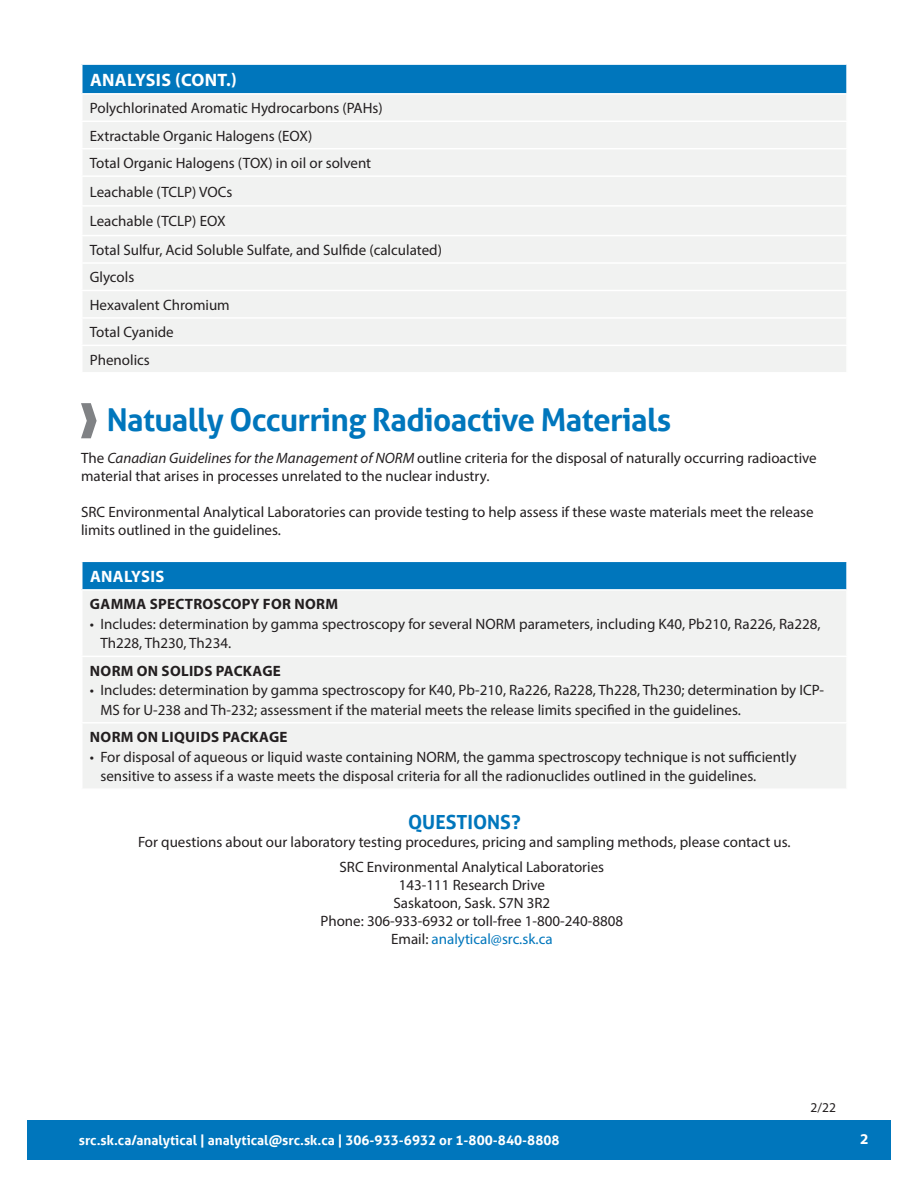
<style>
.page{position:relative;width:918px;height:1188px;background:#fff}
.page>*{position:absolute;margin:0;border:0;box-sizing:border-box;transform-origin:0 0}
.t1{font:700 31.5px "Aller";letter-spacing:-.02em;color:#0076bc}
.t2{font:700 19.5px "Aller";color:#0076bc}
.t3{font:700 18px "Myriad Pro";letter-spacing:.02em;color:#fff}
.t4{font:700 16.5px "Myriad Pro";letter-spacing:.02em;color:#fff}
.t5{font:15px/27.9px "Myriad Pro";color:#231f20}
.t6{font:700 15px "Myriad Pro";letter-spacing:.02em;color:#231f20}
.t7{font:700 15px "Myriad Pro";color:#fff}
.t8{font:700 13.5px "Aller";color:#fff}
.t9{font:13.5px "Myriad Pro";color:#231f20}
.s1{font-style:italic}
.s2{color:#0076bc}
</style>
<div class="page">
<div style="left:27px;top:1120px;width:864px;height:40px;background:#0076bc"></div>
<div style="left:82px;top:64px;width:765px;height:30px;background:#0076bc"></div>
<div style="left:83px;top:95px;width:763px;height:277px;background:#f1f2f1"></div>
<hr style="left:81px;top:63px;width:767px;height:2px;background:#fff">
<hr style="left:846px;top:65px;width:2px;height:28px;background:#fff">
<hr style="left:81px;top:93px;width:767px;height:2px;background:#fff">
<hr style="left:81px;top:121px;width:767px;height:1px;background:#fff">
<hr style="left:81px;top:148px;width:767px;height:1px;background:#fff">
<hr style="left:81px;top:175px;width:767px;height:2px;background:#fff">
<hr style="left:81px;top:205px;width:767px;height:2px;background:#fff">
<hr style="left:81px;top:235px;width:767px;height:1px;background:#fff">
<hr style="left:81px;top:262px;width:767px;height:2px;background:#fff">
<hr style="left:81px;top:290px;width:767px;height:1px;background:#fff">
<hr style="left:81px;top:317px;width:767px;height:2px;background:#fff">
<hr style="left:81px;top:345px;width:767px;height:1px;background:#fff">
<svg style="left:81px;top:403px;width:16px;height:35px"></svg>
<div style="left:82px;top:561px;width:765px;height:29px;background:#0076bc"></div>
<div style="left:83px;top:591px;width:763px;height:197px;background:#f1f2f1"></div>
<hr style="left:81px;top:561px;width:767px;height:1px;background:#fff">
<hr style="left:846px;top:562px;width:2px;height:27px;background:#fff">
<hr style="left:81px;top:589px;width:767px;height:2px;background:#fff">
<hr style="left:81px;top:656px;width:767px;height:1px;background:#fff">
<hr style="left:81px;top:722px;width:767px;height:2px;background:#fff">
<p class="t3" style="left:90px;top:68px;width:148px">ANALYSIS (CONT.)</p>
<p class="t5" style="left:90px;top:94px;width:354px">Polychlorinated Aromatic Hydrocarbons (PAHs)<br>Extractable Organic Halogens (EOX)<br>Total Organic Halogens (TOX) in oil or solvent<br>Leachable (TCLP) VOCs<br>Leachable (TCLP) EOX<br>Total Sulfur, Acid Soluble Sulfate, and Sulfide (calculated)<br>Glycols<br>Hexavalent Chromium<br>Total Cyanide<br>Phenolics</p>
<h1 class="t1" style="left:107px;top:400px;width:566px">Natually Occurring Radioactive Materials</h1>
<p class="t5" style="left:81px;top:449px;width:737px;line-height:18px">The <span class="s1">Canadian Guidelines for the Management of NORM</span> outline criteria for the disposal of naturally occurring radioactive material that arises in processes unrelated to the nuclear industry.</p>
<p class="t5" style="left:81px;top:503px;width:734px;line-height:18px">SRC Environmental Analytical Laboratories can provide testing to help assess if these waste materials meet the release limits outlined in the guidelines.</p>
<p class="t4" style="left:90px;top:565px;width:76px">ANALYSIS</p>
<p class="t6" style="left:90px;top:594px;width:250px">GAMMA SPECTROSCOPY FOR NORM</p>
<p class="t5" style="left:100px;top:614px;width:722px;line-height:19.5px;text-indent:-11px">• Includes: determination by gamma spectroscopy for several NORM parameters, including K40, Pb210, Ra226, Ra228,<br>Th228, Th230, Th234.</p>
<p class="t6" style="left:90px;top:661px;width:192px">NORM ON SOLIDS PACKAGE</p>
<p class="t5" style="left:100px;top:680px;width:725px;line-height:19.5px;text-indent:-11px">• Includes: determination by gamma spectroscopy for K40, Pb-210, Ra226, Ra228, Th228, Th230; determination by ICP-<br>MS for U-238 and Th-232; assessment if the material meets the release limits specified in the guidelines.</p>
<p class="t6" style="left:90px;top:727px;width:199px">NORM ON LIQUIDS PACKAGE</p>
<p class="t5" style="left:100px;top:747px;width:698px;line-height:19.5px;text-indent:-11px">• For disposal of aqueous or liquid waste containing NORM, the gamma spectroscopy technique is not sufficiently sensitive to assess if a waste meets the disposal criteria for all the radionuclides outlined in the guidelines.</p>
<h2 class="t2" style="left:408px;top:810px;width:114px">QUESTIONS?</h2>
<p class="t5" style="left:340px;top:830px;width:453px;line-height:24.5px;text-indent:-201px">For questions about our laboratory testing procedures, pricing and sampling methods, please contact us.<br>SRC Environmental Analytical Laboratories</p>
<p class="t5" style="left:320px;top:875px;width:304px;line-height:18px;text-align:center">143-111 Research Drive<br>Saskatoon, Sask. S7N 3R2<br>Phone: 306-933-6932 or toll-free 1-800-240-8808<br>Email: <span class="s2">analytical@src.sk.ca</span></p>
<p class="t9" style="left:811px;top:1099px;width:27px">2/22</p>
<p class="t8" style="left:79px;top:1131px;width:482px">src.sk.ca/analytical | analytical@src.sk.ca | 306-933-6932 or 1-800-840-8808</p>
<p class="t7" style="left:860px;top:1129px;width:10px">2</p>
</div>
